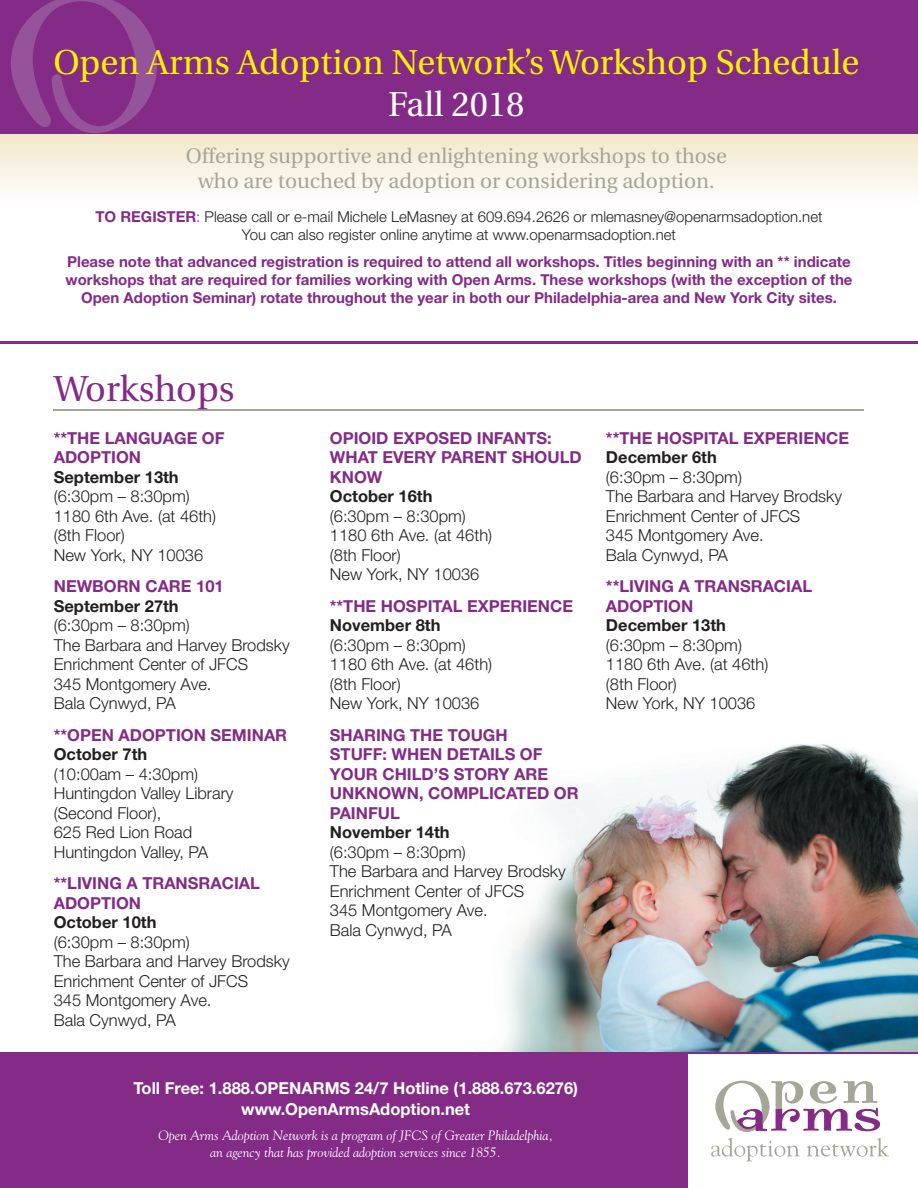
<style>
.page{position:relative;width:918px;height:1188px;background:#fff}
.page>*{position:absolute;margin:0;border:0;box-sizing:border-box;transform-origin:0 0}
.t1{font:36px "Utopia";color:#832b86}
.t2{font:34.5px "Utopia";color:#fff101}
.t3{font:34.5px "Utopia";color:#fff}
.t4{font:21px/25.2px "Utopia";color:#a6a698;text-align:center}
.t5{font:300 16.5px/19.5px "Helvetica Neue";color:#231f20}
.t6{font:700 16.5px/19.5px "Helvetica Neue";color:#832b86}
.t7{font:700 16.5px "Helvetica Neue";color:#231f20}
.t8{font:700 16.5px/21.6px "Helvetica Neue";color:#fff;text-align:center}
.t9{font:700 15px/18px "Helvetica Neue";color:#832b86;text-align:center}
.t10{font:300 15px/18px "Helvetica Neue";color:#231f20;text-align:center}
.t11{font:italic 13.5px/16.2px "Goudy";color:#fff;text-align:center}
.s1{font-weight:700;color:#832b86}
.s2{color:#832b86}
</style>
<div class="page">
<img style="left:475px;top:744px;width:443px;height:309px">
<div style="left:0;top:133px;width:918px;height:69px;background:linear-gradient(to bottom,#f1e7c9,#fefefd)"></div>
<div style="left:0;top:0;width:918px;height:133px;background:#832b86"></div>
<svg style="left:11px;top:0;width:146px;height:133px"></svg>
<hr style="left:0;top:341px;width:918px;height:3px;background:#832b86">
<hr style="left:54px;top:409px;width:810px;height:2px;background:#a6a698">
<div style="left:0;top:1054px;width:688px;height:134px;background:#832b86"></div>
<svg style="left:711px;top:1138px;width:89px;height:23px"></svg>
<svg style="left:807px;top:1138px;width:82px;height:19px"></svg>
<svg style="left:715px;top:1081px;width:165px;height:51px"></svg>
<hr style="left:0;top:1053px;width:918px;height:1px;background:#832b86">
<h2 class="t2" style="left:53px;top:44px;width:807px">Open Arms Adoption Network’s Workshop Schedule</h2>
<h2 class="t3" style="left:388px;top:85px;width:138px">Fall 2018</h2>
<p class="t4" style="left:186px;top:143px;width:543px">Offering supportive and enlightening workshops to those who are touched by adoption or considering adoption.</p>
<p class="t10" style="left:95px;top:208px;width:729px"><span class="s1">TO REGISTER</span><span class="s2">:</span> Please call or e-mail Michele LeMasney at 609.694.2626 or mlemasney@openarmsadoption.net<br>You can also register online anytime at www.openarmsadoption.net</p>
<p class="t9" style="left:65px;top:252px;width:789px">Please note that advanced registration is required to attend all workshops. Titles beginning with an ** indicate workshops that are required for families working with Open Arms. These workshops (with the exception of the<br>Open Adoption Seminar) rotate throughout the year in both our Philadelphia-area and New York City sites.</p>
<h1 class="t1" style="left:54px;top:369px;width:182px">Workshops</h1>
<p class="t6" style="left:54px;top:428px;width:172px">**THE LANGUAGE OF<br>ADOPTION</p>
<p class="t7" style="left:54px;top:467px;width:126px">September 13th</p>
<p class="t5" style="left:54px;top:486px;width:164px">(6:30pm – 8:30pm)<br>1180 6th Ave. (at 46th) (8th Floor)<br>New York, NY 10036</p>
<p class="t6" style="left:54px;top:576px;width:171px">NEWBORN CARE 101</p>
<p class="t7" style="left:54px;top:596px;width:126px">September 27th</p>
<p class="t5" style="left:54px;top:615px;width:237px">(6:30pm – 8:30pm)<br>The Barbara and Harvey Brodsky<br>Enrichment Center of JFCS<br>345 Montgomery Ave.<br>Bala Cynwyd, PA</p>
<p class="t6" style="left:54px;top:725px;width:235px">**OPEN ADOPTION SEMINAR</p>
<p class="t7" style="left:54px;top:744px;width:95px">October 7th</p>
<p class="t5" style="left:54px;top:764px;width:181px">(10:00am – 4:30pm)<br>Huntingdon Valley Library (Second Floor),<br>625 Red Lion Road<br>Huntingdon Valley, PA</p>
<p class="t6" style="left:54px;top:873px;width:208px">**LIVING A TRANSRACIAL<br>ADOPTION</p>
<p class="t7" style="left:54px;top:912px;width:104px">October 10th</p>
<p class="t5" style="left:54px;top:932px;width:237px">(6:30pm – 8:30pm)<br>The Barbara and Harvey Brodsky<br>Enrichment Center of JFCS<br>345 Montgomery Ave.<br>Bala Cynwyd, PA</p>
<p class="t6" style="left:330px;top:428px;width:253px">OPIOID EXPOSED INFANTS:<br>WHAT EVERY PARENT SHOULD<br>KNOW</p>
<p class="t7" style="left:330px;top:486px;width:104px">October 16th</p>
<p class="t5" style="left:330px;top:506px;width:164px">(6:30pm – 8:30pm)<br>1180 6th Ave. (at 46th) (8th Floor)<br>New York, NY 10036</p>
<p class="t6" style="left:330px;top:596px;width:245px">**THE HOSPITAL EXPERIENCE</p>
<p class="t7" style="left:330px;top:615px;width:112px">November 8th</p>
<p class="t5" style="left:330px;top:635px;width:164px">(6:30pm – 8:30pm)<br>1180 6th Ave. (at 46th) (8th Floor)<br>New York, NY 10036</p>
<p class="t6" style="left:330px;top:725px;width:250px">SHARING THE TOUGH<br>STUFF: WHEN DETAILS OF<br>YOUR CHILD’S STORY ARE<br>UNKNOWN, COMPLICATED OR<br>PAINFUL</p>
<p class="t7" style="left:330px;top:822px;width:121px">November 14th</p>
<p class="t5" style="left:330px;top:842px;width:237px">(6:30pm – 8:30pm)<br>The Barbara and Harvey Brodsky<br>Enrichment Center of JFCS<br>345 Montgomery Ave.<br>Bala Cynwyd, PA</p>
<p class="t8" style="left:133px;top:1076px;width:446px">Toll Free: 1.888.OPENARMS 24/7 Hotline (1.888.673.6276) www.OpenArmsAdoption.net</p>
<p class="t11" style="left:158px;top:1127px;width:396px">Open Arms Adoption Network is a program of JFCS of Greater Philadelphia, an agency that has provided adoption services since 1855.</p>
<p class="t6" style="left:606px;top:428px;width:245px">**THE HOSPITAL EXPERIENCE</p>
<p class="t7" style="left:606px;top:447px;width:112px">December 6th</p>
<p class="t5" style="left:606px;top:467px;width:237px">(6:30pm – 8:30pm)<br>The Barbara and Harvey Brodsky<br>Enrichment Center of JFCS<br>345 Montgomery Ave.<br>Bala Cynwyd, PA</p>
<p class="t6" style="left:606px;top:576px;width:208px">**LIVING A TRANSRACIAL<br>ADOPTION</p>
<p class="t7" style="left:606px;top:615px;width:122px">December 13th</p>
<p class="t5" style="left:606px;top:635px;width:164px">(6:30pm – 8:30pm)<br>1180 6th Ave. (at 46th) (8th Floor)<br>New York, NY 10036</p>
</div>
